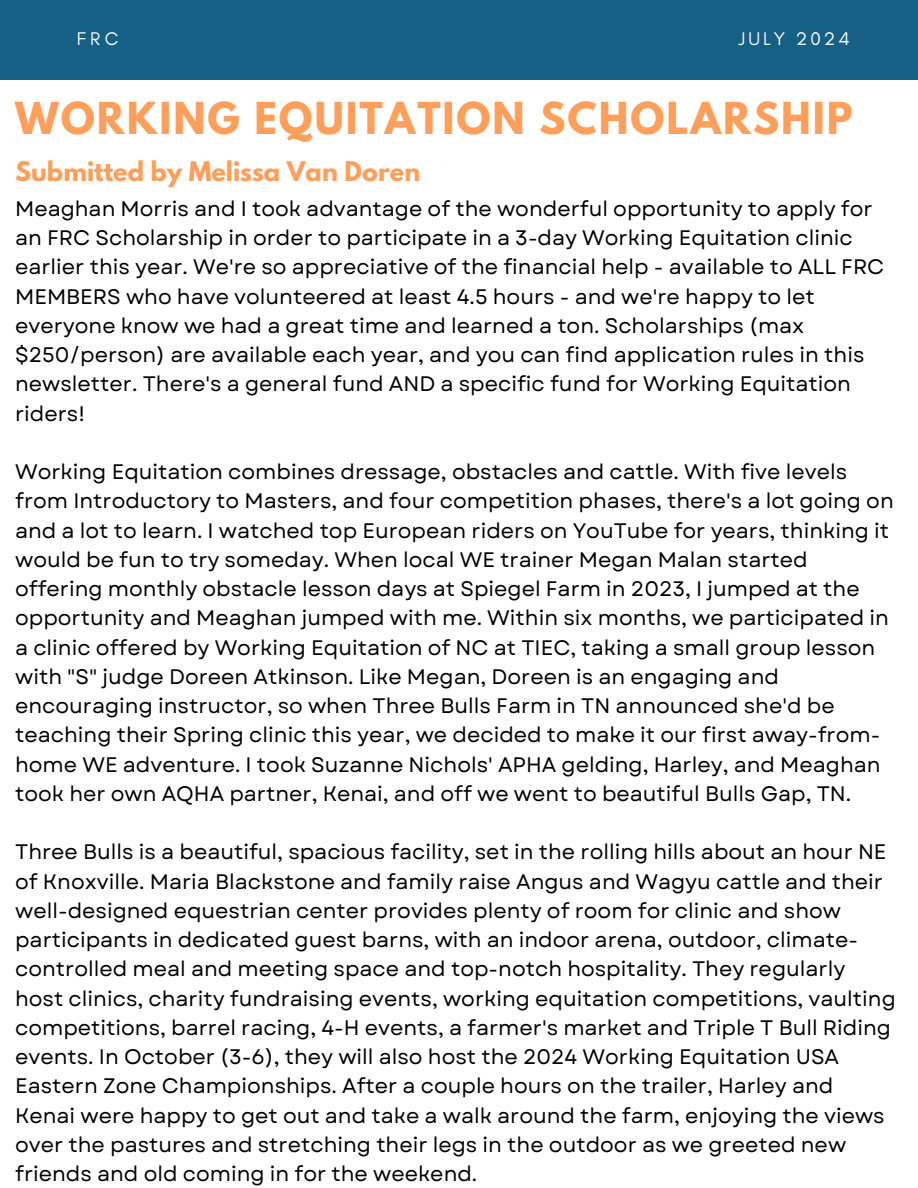
<style>
.page{position:relative;width:918px;height:1188px;background:#fff}
.page>*{position:absolute;margin:0;border:0;box-sizing:border-box;transform-origin:0 0}
.t1{font:700 39px "League Spartan";letter-spacing:.05em;color:#ff9f5c}
.t2{font:700 24px "League Spartan";color:#ff9f5c}
.t3{font:21px/29.2px "Garet";color:#000}
.t4{font:18.6px "Glacial Indifference";letter-spacing:.16em;color:#fff}
</style>
<div class="page">
<div style="left:0;top:0;width:918px;height:80px;background:#176085"></div>
<h3 class="t4" style="left:77px;top:27px;width:43px">FRC</h3>
<h3 class="t4" style="left:739px;top:28px;width:113px">JULY 2024</h3>
<p class="t1" style="left:15px;top:99px;width:839px">WORKING EQUITATION SCHOLARSHIP</p>
<p class="t2" style="left:15px;top:159px;width:407px">Submitted by Melissa Van Doren</p>
<h1 class="t3" style="left:15px;top:194px;width:871px">Meaghan Morris and I took advantage of the wonderful opportunity to apply for an FRC Scholarship in order to participate in a 3-day Working Equitation clinic earlier this year. We're so appreciative of the financial help - available to ALL FRC MEMBERS who have volunteered at least 4.5 hours - and we're happy to let everyone know we had a great time and learned a ton. Scholarships (max $250/person) are available each year, and you can find application rules in this newsletter. There's a general fund AND a specific fund for Working Equitation riders!</h1>
<h2 class="t3" style="left:15px;top:457px;width:880px">Working Equitation combines dressage, obstacles and cattle. With five levels from Introductory to Masters, and four competition phases, there's a lot going on and a lot to learn. I watched top European riders on YouTube for years, thinking it would be fun to try someday. When local WE trainer Megan Malan started offering monthly obstacle lesson days at Spiegel Farm in 2023, I jumped at the opportunity and Meaghan jumped with me. Within six months, we participated in a clinic offered by Working Equitation of NC at TIEC, taking a small group lesson with "S" judge Doreen Atkinson. Like Megan, Doreen is an engaging and encouraging instructor, so when Three Bulls Farm in TN announced she'd be teaching their Spring clinic this year, we decided to make it our first away-from&shy;home WE adventure. I took Suzanne Nichols' APHA gelding, Harley, and Meaghan took her own AQHA partner, Kenai, and off we went to beautiful Bulls Gap, TN.</h2>
<p class="t3" style="left:15px;top:837px;width:882px">Three Bulls is a beautiful, spacious facility, set in the rolling hills about an hour NE of Knoxville. Maria Blackstone and family raise Angus and Wagyu cattle and their well-designed equestrian center provides plenty of room for clinic and show participants in dedicated guest barns, with an indoor arena, outdoor, climate&shy;controlled meal and meeting space and top-notch hospitality. They regularly host clinics, charity fundraising events, working equitation competitions, vaulting competitions, barrel racing, 4-H events, a farmer's market and Triple T Bull Riding events. In October (3-6), they will also host the 2024 Working Equitation USA Eastern Zone Championships. After a couple hours on the trailer, Harley and Kenai were happy to get out and take a walk around the farm, enjoying the views over the pastures and stretching their legs in the outdoor as we greeted new friends and old coming in for the weekend.</p>
</div>
